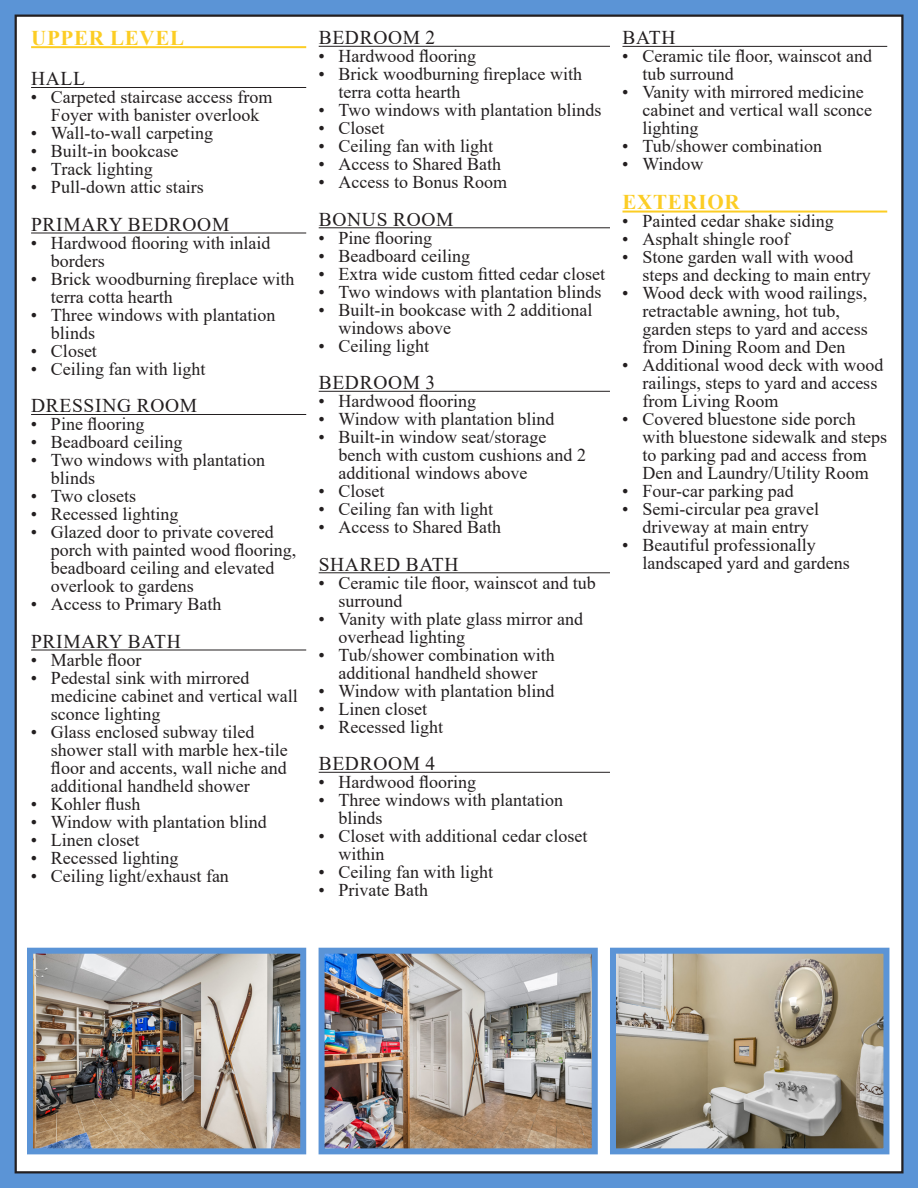
<style>
.page{position:relative;width:918px;height:1188px;background:#fff}
.page>*{position:absolute;margin:0;border:0;box-sizing:border-box;transform-origin:0 0}
.Floor_Header{font:700 21px "Times New Roman";letter-spacing:.035em;color:#fccd24}
.Headers{font:19.5px "Times New Roman";letter-spacing:.035em;color:#231f20}
.t1{font:18px/18px "Times New Roman";color:#231f20}
</style>
<div class="page">
<div style="left:0;top:0;width:918px;height:1188px;border:15px solid #5b94d6"></div>
<div style="left:0;top:0;width:918px;height:9px;background:#5b94d6"></div>
<hr style="left:0;top:1184px;width:918px;height:4px;background:#5b94d6">
<div style="left:0;top:0;width:6px;height:1188px;background:#5b94d6"></div>
<hr style="left:31px;top:46px;width:275px;height:2px;background:#fccd24">
<hr style="left:31px;top:87px;width:275px;height:1px;background:#231f20">
<hr style="left:31px;top:233px;width:275px;height:1px;background:#231f20">
<hr style="left:31px;top:414px;width:275px;height:1px;background:#231f20">
<hr style="left:31px;top:650px;width:275px;height:1px;background:#231f20">
<hr style="left:622px;top:46px;width:265px;height:1px;background:#231f20">
<hr style="left:623px;top:211px;width:264px;height:2px;background:#fccd24">
<hr style="left:319px;top:46px;width:291px;height:1px;background:#231f20">
<hr style="left:319px;top:227px;width:291px;height:1px;background:#231f20">
<hr style="left:319px;top:391px;width:291px;height:1px;background:#231f20">
<hr style="left:319px;top:572px;width:291px;height:1px;background:#231f20">
<hr style="left:319px;top:772px;width:291px;height:1px;background:#231f20">
<img style="left:34px;top:955px;width:265px;height:192px">
<div style="left:27px;top:948px;width:279px;height:206px;border:6px solid #5b94d6"></div>
<img style="left:326px;top:955px;width:265px;height:192px">
<div style="left:319px;top:948px;width:279px;height:206px;border:6px solid #5b94d6"></div>
<img style="left:617px;top:955px;width:265px;height:192px">
<div style="left:610px;top:948px;width:279px;height:206px;border:6px solid #5b94d6"></div>
<p class="Floor_Header" style="left:31px;top:23px;width:155px">UPPER LEVEL</p>
<p class="Headers" style="left:31px;top:65px;width:56px">HALL</p>
<p class="t1" style="left:31px;top:88px;width:243px;text-align:center">• Carpeted staircase access from<br>Foyer with banister overlook</p>
<p class="t1" style="left:31px;top:124px;width:184px">• Wall-to-wall carpeting</p>
<p class="t1" style="left:31px;top:142px;width:149px">• Built-in bookcase</p>
<p class="t1" style="left:31px;top:160px;width:124px">• Track lighting</p>
<p class="t1" style="left:31px;top:178px;width:175px">• Pull-down attic stairs</p>
<p class="Headers" style="left:31px;top:211px;width:200px">PRIMARY BEDROOM</p>
<p class="t1" style="left:51px;top:233px;width:221px;text-indent:-20px">• Hardwood flooring with inlaid borders</p>
<p class="t1" style="left:51px;top:269px;width:245px;text-indent:-20px">• Brick woodburning fireplace with terra cotta hearth</p>
<p class="t1" style="left:51px;top:305px;width:226px;text-indent:-20px">• Three windows with plantation blinds</p>
<p class="t1" style="left:31px;top:341px;width:68px">• Closet</p>
<p class="t1" style="left:31px;top:359px;width:176px">• Ceiling fan with light</p>
<p class="Headers" style="left:31px;top:392px;width:168px">DRESSING ROOM</p>
<p class="t1" style="left:31px;top:415px;width:115px">• Pine flooring</p>
<p class="t1" style="left:31px;top:433px;width:153px">• Beadboard ceiling</p>
<p class="t1" style="left:51px;top:451px;width:216px;text-indent:-20px">• Two windows with plantation blinds</p>
<p class="t1" style="left:31px;top:487px;width:107px">• Two closets</p>
<p class="t1" style="left:31px;top:505px;width:149px">• Recessed lighting</p>
<p class="t1" style="left:51px;top:523px;width:247px;text-indent:-20px">• Glazed door to private covered porch with painted wood flooring, beadboard ceiling and elevated overlook to gardens</p>
<p class="t1" style="left:31px;top:595px;width:192px">• Access to Primary Bath</p>
<p class="Headers" style="left:31px;top:628px;width:151px">PRIMARY BATH</p>
<p class="t1" style="left:31px;top:650px;width:112px">• Marble floor</p>
<p class="t1" style="left:51px;top:668px;width:248px;text-indent:-20px">• Pedestal sink with mirrored medicine cabinet and vertical wall sconce lighting</p>
<p class="t1" style="left:51px;top:722px;width:238px;text-indent:-20px">• Glass enclosed subway tiled shower stall with marble hex-tile floor and accents, wall niche and additional handheld shower</p>
<p class="t1" style="left:31px;top:794px;width:111px">• Kohler flush</p>
<p class="t1" style="left:31px;top:812px;width:238px">• Window with plantation blind</p>
<p class="t1" style="left:31px;top:830px;width:110px">• Linen closet</p>
<p class="t1" style="left:31px;top:848px;width:149px">• Recessed lighting</p>
<p class="t1" style="left:31px;top:866px;width:200px">• Ceiling light/exhaust fan</p>
<p class="Headers" style="left:319px;top:24px;width:118px">BEDROOM 2</p>
<p class="t1" style="left:318px;top:47px;width:159px">• Hardwood flooring</p>
<p class="t1" style="left:339px;top:65px;width:245px;text-indent:-20px">• Brick woodburning fireplace with terra cotta hearth</p>
<p class="t1" style="left:318px;top:101px;width:284px">• Two windows with plantation blinds</p>
<p class="t1" style="left:318px;top:119px;width:68px">• Closet</p>
<p class="t1" style="left:318px;top:137px;width:176px">• Ceiling fan with light</p>
<p class="t1" style="left:318px;top:155px;width:184px">• Access to Shared Bath</p>
<p class="t1" style="left:318px;top:173px;width:190px">• Access to Bonus Room</p>
<p class="Headers" style="left:319px;top:205px;width:136px">BONUS ROOM</p>
<p class="t1" style="left:318px;top:228px;width:115px">• Pine flooring</p>
<p class="t1" style="left:318px;top:246px;width:153px">• Beadboard ceiling</p>
<p class="t1" style="left:318px;top:264px;width:288px">• Extra wide custom fitted cedar closet</p>
<p class="t1" style="left:318px;top:282px;width:284px">• Two windows with plantation blinds</p>
<p class="t1" style="left:339px;top:300px;width:255px;text-indent:-20px">• Built-in bookcase with 2 additional windows above</p>
<p class="t1" style="left:318px;top:336px;width:112px">• Ceiling light</p>
<p class="Headers" style="left:319px;top:369px;width:118px">BEDROOM 3</p>
<p class="t1" style="left:318px;top:392px;width:159px">• Hardwood flooring</p>
<p class="t1" style="left:318px;top:410px;width:238px">• Window with plantation blind</p>
<p class="t1" style="left:339px;top:428px;width:249px;text-indent:-20px">• Built-in window seat/storage bench with custom cushions and 2 additional windows above</p>
<p class="t1" style="left:318px;top:482px;width:68px">• Closet</p>
<p class="t1" style="left:318px;top:500px;width:176px">• Ceiling fan with light</p>
<p class="t1" style="left:318px;top:518px;width:184px">• Access to Shared Bath</p>
<p class="Headers" style="left:319px;top:550px;width:141px">SHARED BATH</p>
<p class="t1" style="left:339px;top:573px;width:259px;text-indent:-20px">• Ceramic tile floor, wainscot and tub surround</p>
<p class="t1" style="left:339px;top:609px;width:246px;text-indent:-20px">• Vanity with plate glass mirror and overhead lighting</p>
<p class="t1" style="left:318px;top:645px;width:238px;text-align:center">• Tub/shower combination with additional handheld shower</p>
<p class="t1" style="left:318px;top:681px;width:238px">• Window with plantation blind</p>
<p class="t1" style="left:318px;top:699px;width:110px">• Linen closet</p>
<p class="t1" style="left:318px;top:717px;width:126px">• Recessed light</p>
<p class="Headers" style="left:319px;top:750px;width:118px">BEDROOM 4</p>
<p class="t1" style="left:318px;top:773px;width:159px">• Hardwood flooring</p>
<p class="t1" style="left:339px;top:791px;width:226px;text-indent:-20px">• Three windows with plantation blinds</p>
<p class="t1" style="left:339px;top:827px;width:250px;text-indent:-20px">• Closet with additional cedar closet within</p>
<p class="t1" style="left:318px;top:863px;width:176px">• Ceiling fan with light</p>
<p class="t1" style="left:318px;top:881px;width:111px">• Private Bath</p>
<p class="Headers" style="left:622px;top:24px;width:54px">BATH</p>
<p class="t1" style="left:642px;top:47px;width:231px;text-indent:-20px">• Ceramic tile floor, wainscot and tub surround</p>
<p class="t1" style="left:642px;top:83px;width:231px;text-indent:-20px">• Vanity with mirrored medicine cabinet and vertical wall sconce lighting</p>
<p class="t1" style="left:622px;top:137px;width:202px">• Tub/shower combination</p>
<p class="t1" style="left:622px;top:155px;width:83px">• Window</p>
<p class="Floor_Header" style="left:623px;top:187px;width:119px">EXTERIOR</p>
<p class="t1" style="left:622px;top:212px;width:213px">• Painted cedar shake siding</p>
<p class="t1" style="left:622px;top:230px;width:169px">• Asphalt shingle roof</p>
<p class="t1" style="left:642px;top:248px;width:230px;text-indent:-20px">• Stone garden wall with wood steps and decking to main entry</p>
<p class="t1" style="left:642px;top:284px;width:227px;text-indent:-20px">• Wood deck with wood railings, retractable awning, hot tub, garden steps to yard and access from Dining Room and Den</p>
<p class="t1" style="left:642px;top:356px;width:242px;text-indent:-20px">• Additional wood deck with wood railings, steps to yard and access from Living Room</p>
<p class="t1" style="left:642px;top:410px;width:246px;text-indent:-20px">• Covered bluestone side porch with bluestone sidewalk and steps to parking pad and access from<br>Den and Laundry/Utility Room</p>
<p class="t1" style="left:622px;top:482px;width:173px">• Four-car parking pad</p>
<p class="t1" style="left:622px;top:500px;width:199px;text-align:center">• Semi-circular pea gravel driveway at main entry</p>
<p class="t1" style="left:642px;top:536px;width:209px;text-indent:-20px">• Beautiful professionally landscaped yard and gardens</p>
</div>
